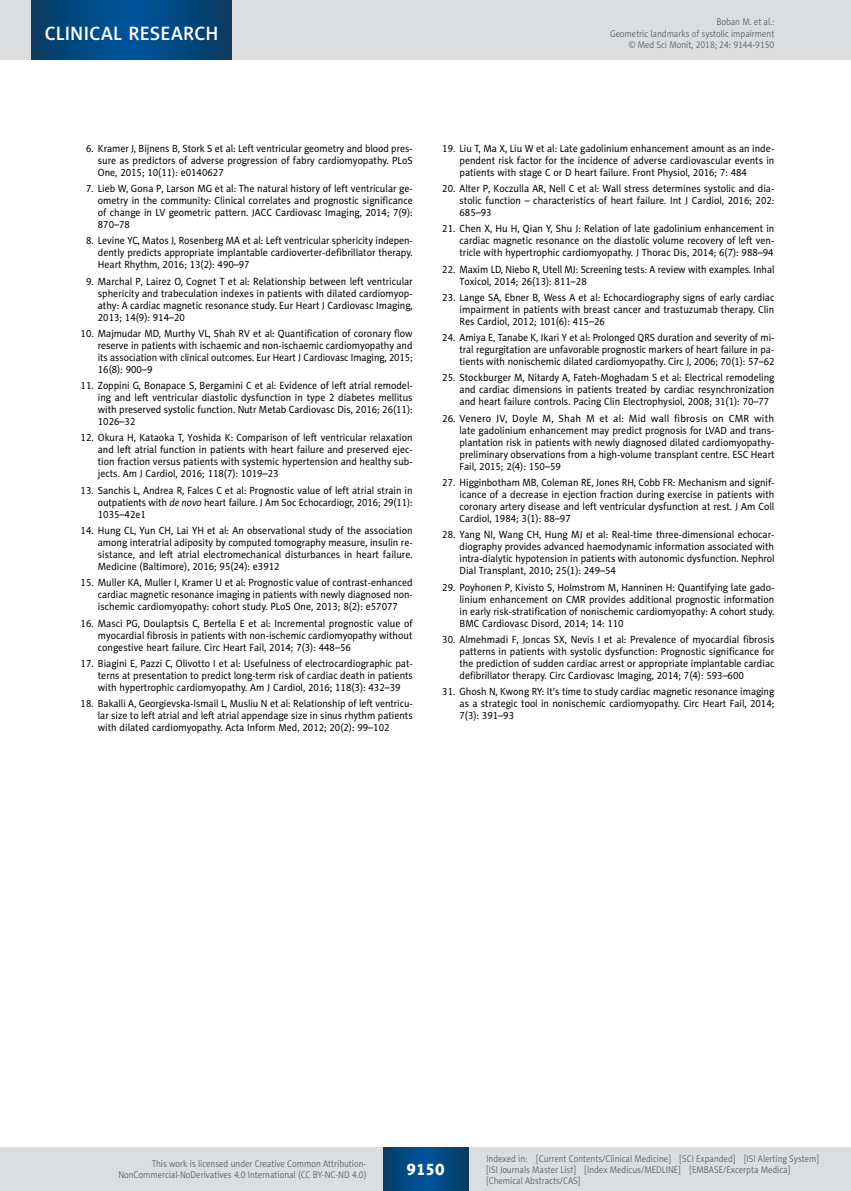
<style>
.page{position:relative;width:851px;height:1191px;background:#fff}
.page>*{position:absolute;margin:0;border:0;box-sizing:border-box;transform-origin:0 0}
.t1{font:19.5px "Naomi Sans EFN Medium";letter-spacing:.015em;color:#fff}
.t2{font:16.5px "Naomi Sans EFN Heavy";color:#fff}
.t3{font:10.5px/12px "Naomi Sans EFN";color:#000;text-align:justify;scale:.95 1}
.t4{font:10.5px/12px "Naomi Sans EFN";color:#000;text-align:justify;scale:.94 1}
.t5{font:10.5px/12px "Naomi Sans EFN";color:#000;text-align:justify}
.t6{font:9.75px/11.2px "Naomi Sans EFN Light";color:#58595b;text-align:right;scale:.9 1}
.s1{font-style:italic}
</style>
<div class="page">
<div style="left:0;top:1148px;width:850px;height:43px;background:#dcddde"></div>
<svg style="left:383px;top:1147px;width:85px;height:43px;background:#02487f"></svg>
<div style="left:0;top:0;width:850px;height:60px;background:#dcddde"></div>
<svg style="left:32px;top:0;width:200px;height:60px;background:#02487f"></svg>
<h1 class="t1" style="left:45px;top:22px;width:175px">CLINICAL RESEARCH</h1>
<p class="t6" style="left:610px;top:16px;width:184px">Boban M. et al.:<br>Geometric landmarks of systolic impairment © Med Sci Monit, 2018; 24: 9144-9150</p>
<p class="t4" style="left:98px;top:142px;width:336px;text-indent:-12px">6. Kramer J, Bijnens B, Stork S et al: Left ventricular geometry and blood pres&shy;sure as predictors of adverse progression of fabry cardiomyopathy. PLoS One, 2015; 10(11): e0140627</p>
<p class="t3" style="left:98px;top:183px;width:333px;text-indent:-12px">7. Lieb W, Gona P, Larson MG et al: The natural history of left ventricular ge&shy;ometry in the community: Clinical correlates and prognostic significance of change in LV geometric pattern. JACC Cardiovasc Imaging, 2014; 7(9):<br>870–78</p>
<p class="t4" style="left:98px;top:235px;width:336px;text-indent:-12px">8. Levine YC, Matos J, Rosenberg MA et al: Left ventricular sphericity indepen&shy;dently predicts appropriate implantable cardioverter-defibrillator therapy.<br>Heart Rhythm, 2016; 13(2): 490–97</p>
<p class="t3" style="left:98px;top:275px;width:333px;text-indent:-12px">9. Marchal P, Lairez O, Cognet T et al: Relationship between left ventricular sphericity and trabeculation indexes in patients with dilated cardiomyop&shy;athy: A cardiac magnetic resonance study. Eur Heart J Cardiovasc Imaging, 2013; 14(9): 914–20</p>
<p class="t3" style="left:98px;top:327px;width:333px;text-indent:-17px">10. Majmudar MD, Murthy VL, Shah RV et al: Quantification of coronary flow reserve in patients with ischaemic and non-ischaemic cardiomyopathy and its association with clinical outcomes. Eur Heart J Cardiovasc Imaging, 2015; 16(8): 900–9</p>
<p class="t3" style="left:98px;top:380px;width:333px;text-indent:-17px">11. Zoppini G, Bonapace S, Bergamini C et al: Evidence of left atrial remodel&shy;ing and left ventricular diastolic dysfunction in type 2 diabetes mellitus with preserved systolic function. Nutr Metab Cardiovasc Dis, 2016; 26(11):<br>1026–32</p>
<p class="t3" style="left:98px;top:432px;width:333px;text-indent:-17px">12. Okura H, Kataoka T, Yoshida K: Comparison of left ventricular relaxation and left atrial function in patients with heart failure and preserved ejec&shy;tion fraction versus patients with systemic hypertension and healthy sub&shy;jects. Am J Cardiol, 2016; 118(7): 1019–23</p>
<p class="t3" style="left:98px;top:484px;width:333px;text-indent:-17px">13. Sanchis L, Andrea R, Falces C et al: Prognostic value of left atrial strain in outpatients with <span class="s1">de novo</span> heart failure. J Am Soc Echocardiogr, 2016; 29(11):<br>1035–42e1</p>
<p class="t3" style="left:98px;top:524px;width:333px;text-indent:-17px">14. Hung CL, Yun CH, Lai YH et al: An observational study of the association among interatrial adiposity by computed tomography measure, insulin re&shy;sistance, and left atrial electromechanical disturbances in heart failure.<br>Medicine (Baltimore), 2016; 95(24): e3912</p>
<p class="t3" style="left:98px;top:577px;width:333px;text-indent:-17px">15. Muller KA, Muller I, Kramer U et al: Prognostic value of contrast-enhanced cardiac magnetic resonance imaging in patients with newly diagnosed non&shy;ischemic cardiomyopathy: cohort study. PLoS One, 2013; 8(2): e57077</p>
<p class="t3" style="left:98px;top:617px;width:333px;text-indent:-17px">16. Masci PG, Doulaptsis C, Bertella E et al: Incremental prognostic value of myocardial fibrosis in patients with non-ischemic cardiomyopathy without congestive heart failure. Circ Heart Fail, 2014; 7(3): 448–56</p>
<p class="t3" style="left:98px;top:657px;width:333px;text-indent:-17px">17. Biagini E, Pazzi C, Olivotto I et al: Usefulness of electrocardiographic pat&shy;terns at presentation to predict long-term risk of cardiac death in patients with hypertrophic cardiomyopathy. Am J Cardiol, 2016; 118(3): 432–39</p>
<p class="t4" style="left:98px;top:697px;width:336px;text-indent:-17px">18. Bakalli A, Georgievska-Ismail L, Musliu N et al: Relationship of left ventricu&shy;lar size to left atrial and left atrial appendage size in sinus rhythm patients with dilated cardiomyopathy. Acta Inform Med, 2012; 20(2): 99–102</p>
<p class="t3" style="left:459px;top:142px;width:333px;text-indent:-17px">19. Liu T, Ma X, Liu W et al: Late gadolinium enhancement amount as an inde&shy;pendent risk factor for the incidence of adverse cardiovascular events in patients with stage C or D heart failure. Front Physiol, 2016; 7: 484</p>
<p class="t3" style="left:459px;top:183px;width:333px;text-indent:-17px">20. Alter P, Koczulla AR, Nell C et al: Wall stress determines systolic and dia&shy;stolic function – characteristics of heart failure. Int J Cardiol, 2016; 202:<br>685–93</p>
<p class="t3" style="left:459px;top:223px;width:333px;text-indent:-17px">21. Chen X, Hu H, Qian Y, Shu J: Relation of late gadolinium enhancement in cardiac magnetic resonance on the diastolic volume recovery of left ven&shy;tricle with hypertrophic cardiomyopathy. J Thorac Dis, 2014; 6(7): 988–94</p>
<p class="t4" style="left:459px;top:263px;width:336px;text-indent:-17px">22. Maxim LD, Niebo R, Utell MJ: Screening tests: A review with examples. Inhal<br>Toxicol, 2014; 26(13): 811–28</p>
<p class="t3" style="left:459px;top:291px;width:333px;text-indent:-17px">23. Lange SA, Ebner B, Wess A et al: Echocardiography signs of early cardiac impairment in patients with breast cancer and trastuzumab therapy. Clin Res Cardiol, 2012; 101(6): 415–26</p>
<p class="t4" style="left:459px;top:332px;width:336px;text-indent:-17px">24. Amiya E, Tanabe K, Ikari Y et al: Prolonged QRS duration and severity of mi&shy;tral regurgitation are unfavorable prognostic markers of heart failure in pa&shy;tients with nonischemic dilated cardiomyopathy. Circ J, 2006; 70(1): 57–62</p>
<p class="t3" style="left:459px;top:372px;width:333px;text-indent:-17px">25. Stockburger M, Nitardy A, Fateh-Moghadam S et al: Electrical remodeling and cardiac dimensions in patients treated by cardiac resynchronization and heart failure controls. Pacing Clin Electrophysiol, 2008; 31(1): 70–77</p>
<p class="t5" style="left:459px;top:412px;width:316px;text-indent:-17px">26. Venero JV, Doyle M, Shah M et al: Mid wall fibrosis on CMR with late gadolinium enhancement may predict prognosis for LVAD and trans&shy;plantation risk in patients with newly diagnosed dilated cardiomyopathy&shy;preliminary observations from a high-volume transplant centre. ESC Heart Fail, 2015; 2(4): 150–59</p>
<p class="t3" style="left:459px;top:476px;width:333px;text-indent:-17px">27. Higginbotham MB, Coleman RE, Jones RH, Cobb FR: Mechanism and signif&shy;icance of a decrease in ejection fraction during exercise in patients with coronary artery disease and left ventricular dysfunction at rest. J Am Coll Cardiol, 1984; 3(1): 88–97</p>
<p class="t3" style="left:459px;top:529px;width:333px;text-indent:-17px">28. Yang NI, Wang CH, Hung MJ et al: Real-time three-dimensional echocar&shy;diography provides advanced haemodynamic information associated with intra-dialytic hypotension in patients with autonomic dysfunction. Nephrol Dial Transplant, 2010; 25(1): 249–54</p>
<p class="t3" style="left:459px;top:581px;width:333px;text-indent:-17px">29. Poyhonen P, Kivisto S, Holmstrom M, Hanninen H: Quantifying late gado&shy;linium enhancement on CMR provides additional prognostic information in early risk-stratification of nonischemic cardiomyopathy: A cohort study.<br>BMC Cardiovasc Disord, 2014; 14: 110</p>
<p class="t3" style="left:459px;top:633px;width:333px;text-indent:-17px">30. Almehmadi F, Joncas SX, Nevis I et al: Prevalence of myocardial fibrosis patterns in patients with systolic dysfunction: Prognostic significance for the prediction of sudden cardiac arrest or appropriate implantable cardiac defibrillator therapy. Circ Cardiovasc Imaging, 2014; 7(4): 593–600</p>
<p class="t4" style="left:459px;top:685px;width:336px;text-indent:-17px">31. Ghosh N, Kwong RY: It’s time to study cardiac magnetic resonance imaging as a strategic tool in nonischemic cardiomyopathy. Circ Heart Fail, 2014; 7(3): 391–93</p>
<p class="t6" style="left:118px;top:1158px;width:277px">This work is licensed under Creative Common Attribution-<br>NonCommercial-NoDerivatives 4.0 International (CC BY-NC-ND 4.0)</p>
<h2 class="t2" style="left:406px;top:1159px;width:40px">9150</h2>
<p class="t6" style="left:486px;top:1152px;width:371px;text-align:left">Indexed in: [Current Contents/Clinical Medicine] [SCI Expanded] [ISI Alerting System] [ISI Journals Master List] [Index Medicus/MEDLINE] [EMBASE/Excerpta Medica] [Chemical Abstracts/CAS]</p>
</div>
